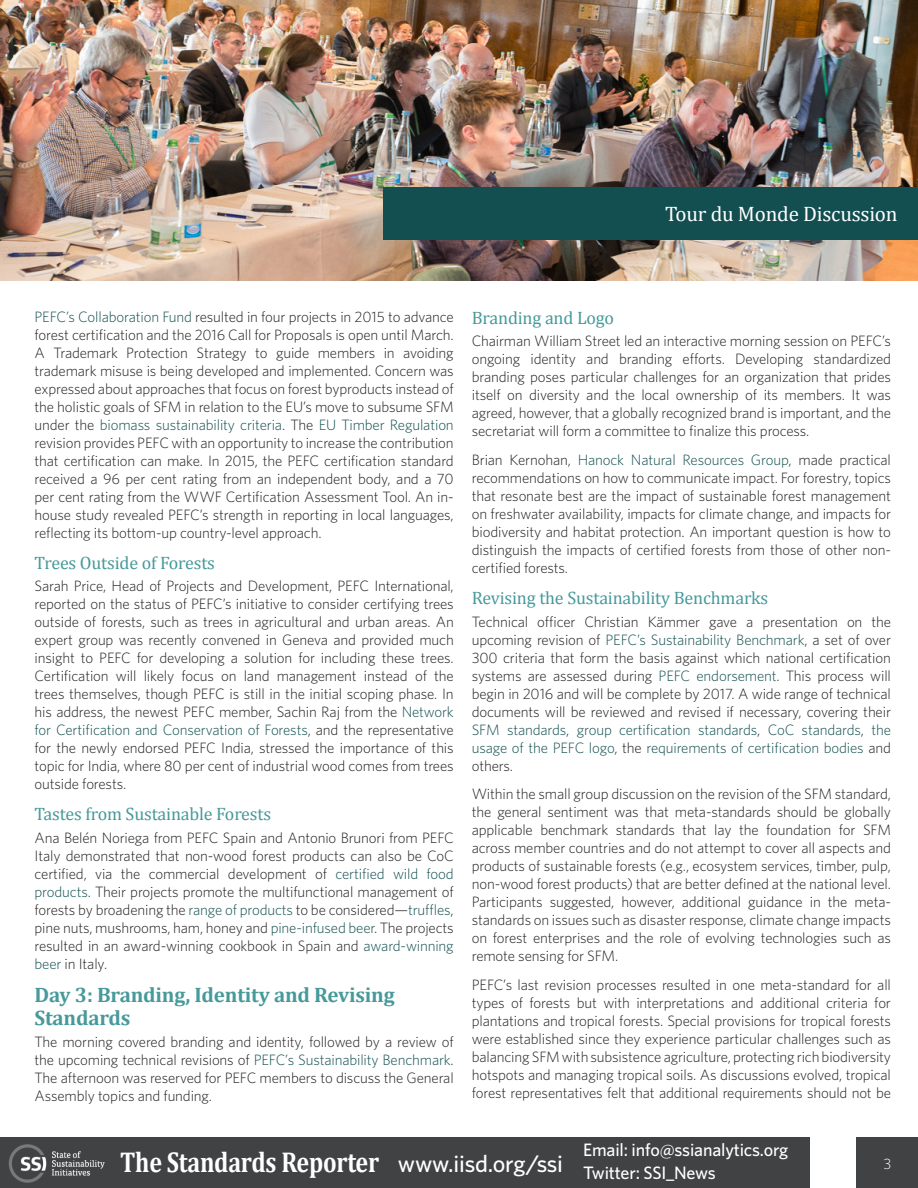
<style>
.page{position:relative;width:918px;height:1188px;background:#fff}
.page>*{position:absolute;margin:0;border:0;box-sizing:border-box;transform-origin:0 0}
.t1{font:700 28.8px "Cambria";letter-spacing:-.01em;color:#fff;scale:.83 1}
.t2{font:700 21px/22.5px "Cambria";letter-spacing:-.01em;color:#47999a}
.t3{font:21px "Cambria";letter-spacing:-.01em;color:#fff}
.t4{font:18px "Cambria";letter-spacing:-.01em;color:#47999a}
.t5{font:500 18px/23.1px "Whitney";letter-spacing:-.01em;color:#fff}
.t6{font:300 15px/18px "Whitney";letter-spacing:-.01em;color:#231f20;text-align:justify}
.t7{font:300 15px "Whitney";color:#fff}
.s1{color:#134f50}
.s2{font-family:"Whitney";font-weight:500;font-size:24px}
</style>
<div class="page">
<div style="left:0;top:1137px;width:810px;height:51px;background:#414243"></div>
<img style="left:8px;top:1144px;width:97px;height:39px">
<img style="left:0;top:0;width:918px;height:280px">
<div style="left:857px;top:1137px;width:61px;height:51px;background:#414243"></div>
<div style="left:383px;top:187px;width:535px;height:53px;background:#134f50"></div>
<h2 class="t3" style="left:665px;top:202px;width:234px">Tour du Monde Discussion</h2>
<p class="t6" style="left:35px;top:307px;width:421px"><span class="s1">PEFC’s Collaboration Fund</span> resulted in four projects in 2015 to advance forest certification and the 2016 Call for Proposals is open until March.<br>A Trademark Protection Strategy to guide members in avoiding trademark misuse is being developed and implemented. Concern was expressed about approaches that focus on forest byproducts instead of the holistic goals of SFM in relation to the EU’s move to subsume SFM under the <span class="s1">biomass sustainability criteria</span>. The <span class="s1">EU Timber Regulation </span>revision provides PEFC with an opportunity to increase the contribution that certification can make. In 2015, the PEFC certification standard received a 96 per cent rating from an independent body, and a 70 per cent rating from the WWF Certification Assessment Tool. An in&shy;house study revealed PEFC’s strength in reporting in local languages, reflecting its bottom-up country-level approach.</p>
<p class="t4" style="left:35px;top:552px;width:182px">Trees Outside of Forests</p>
<p class="t6" style="left:35px;top:577px;width:421px">Sarah Price, Head of Projects and Development, PEFC International, reported on the status of PEFC’s initiative to consider certifying trees outside of forests, such as trees in agricultural and urban areas. An expert group was recently convened in Geneva and provided much insight to PEFC for developing a solution for including these trees.<br>Certification will likely focus on land management instead of the trees themselves, though PEFC is still in the initial scoping phase. In his address, the newest PEFC member, Sachin Raj from the <span class="s1">Network for Certification and Conservation of Forests</span>, and the representative for the newly endorsed PEFC India, stressed the importance of this topic for India, where 80 per cent of industrial wood comes from trees outside forests.</p>
<p class="t4" style="left:35px;top:803px;width:238px">Tastes from Sustainable Forests</p>
<p class="t6" style="left:35px;top:828px;width:421px">Ana Belén Noriega from PEFC Spain and Antonio Brunori from PEFC Italy demonstrated that non-wood forest products can also be CoC certified, via the commercial development of <span class="s1">certified wild food products</span>. Their projects promote the multifunctional management of forests by broadening the <span class="s1">range of products</span> to be considered—<span class="s1">truffles</span>, pine nuts, mushrooms, ham, honey and <span class="s1">pine-infused beer</span>. The projects resulted in an award-winning cookbook in Spain and <span class="s1">award-winning beer</span> in Italy.</p>
<h2 class="t2" style="left:35px;top:983px;width:362px">Day 3: Branding, Identity and Revising<br>Standards</h2>
<p class="t6" style="left:35px;top:1032px;width:421px">The morning covered branding and identity, followed by a review of the upcoming technical revisions of <span class="s1">PEFC’s Sustainability Benchmark</span>.<br>The afternoon was reserved for PEFC members to discuss the General Assembly topics and funding.</p>
<p class="t4" style="left:472px;top:307px;width:144px">Branding and Logo</p>
<p class="t6" style="left:472px;top:332px;width:421px">Chairman William Street led an interactive morning session on PEFC’s ongoing identity and branding efforts. Developing standardized branding poses particular challenges for an organization that prides itself on diversity and the local ownership of its members. It was agreed, however, that a globally recognized brand is important, and the secretariat will form a committee to finalize this process.</p>
<p class="t6" style="left:472px;top:451px;width:421px">Brian Kernohan, <span class="s1">Hanock Natural Resources Group</span>, made practical recommendations on how to communicate impact. For forestry, topics that resonate best are the impact of sustainable forest management on freshwater availability, impacts for climate change, and impacts for biodiversity and habitat protection. An important question is how to distinguish the impacts of certified forests from those of other non&shy;certified forests.</p>
<p class="t4" style="left:472px;top:587px;width:298px">Revising the Sustainability Benchmarks</p>
<p class="t6" style="left:472px;top:612px;width:421px">Technical officer Christian Kämmer gave a presentation on the upcoming revision of <span class="s1">PEFC’s Sustainability Benchmark</span>, a set of over 300 criteria that form the basis against which national certification systems are assessed during <span class="s1">PEFC endorsement</span>. This process will begin in 2016 and will be complete by 2017. A wide range of technical documents will be reviewed and revised if necessary, covering their <span class="s1">SFM standards</span>, <span class="s1">group certification standards</span>, <span class="s1">CoC standards</span>, <span class="s1">the usage of the PEFC logo</span>, the <span class="s1">requirements of certification bodies</span> and others.</p>
<p class="t6" style="left:472px;top:785px;width:421px">Within the small group discussion on the revision of the SFM standard, the general sentiment was that meta-standards should be globally applicable benchmark standards that lay the foundation for SFM across member countries and do not attempt to cover all aspects and products of sustainable forests (e.g., ecosystem services, timber, pulp, non-wood forest products) that are better defined at the national level.<br>Participants suggested, however, additional guidance in the meta&shy;standards on issues such as disaster response, climate change impacts on forest enterprises and the role of evolving technologies such as remote sensing for SFM.</p>
<p class="t6" style="left:472px;top:976px;width:421px">PEFC’s last revision processes resulted in one meta-standard for all types of forests but with interpretations and additional criteria for plantations and tropical forests. Special provisions for tropical forests were established since they experience particular challenges such as balancing SFM with subsistence agriculture, protecting rich biodiversity hotspots and managing tropical soils. As discussions evolved, tropical forest representatives felt that additional requirements should not be</p>
<h1 class="t1" style="left:120px;top:1144px;width:535px">The Standards Reporter <span class="s2">www.iisd.org/ssi</span></h1>
<p class="t5" style="left:583px;top:1138px;width:207px">Email: info@ssianalytics.org<br>Twitter: SSI_News</p>
<p class="t7" style="left:884px;top:1153px;width:9px">3</p>
</div>
